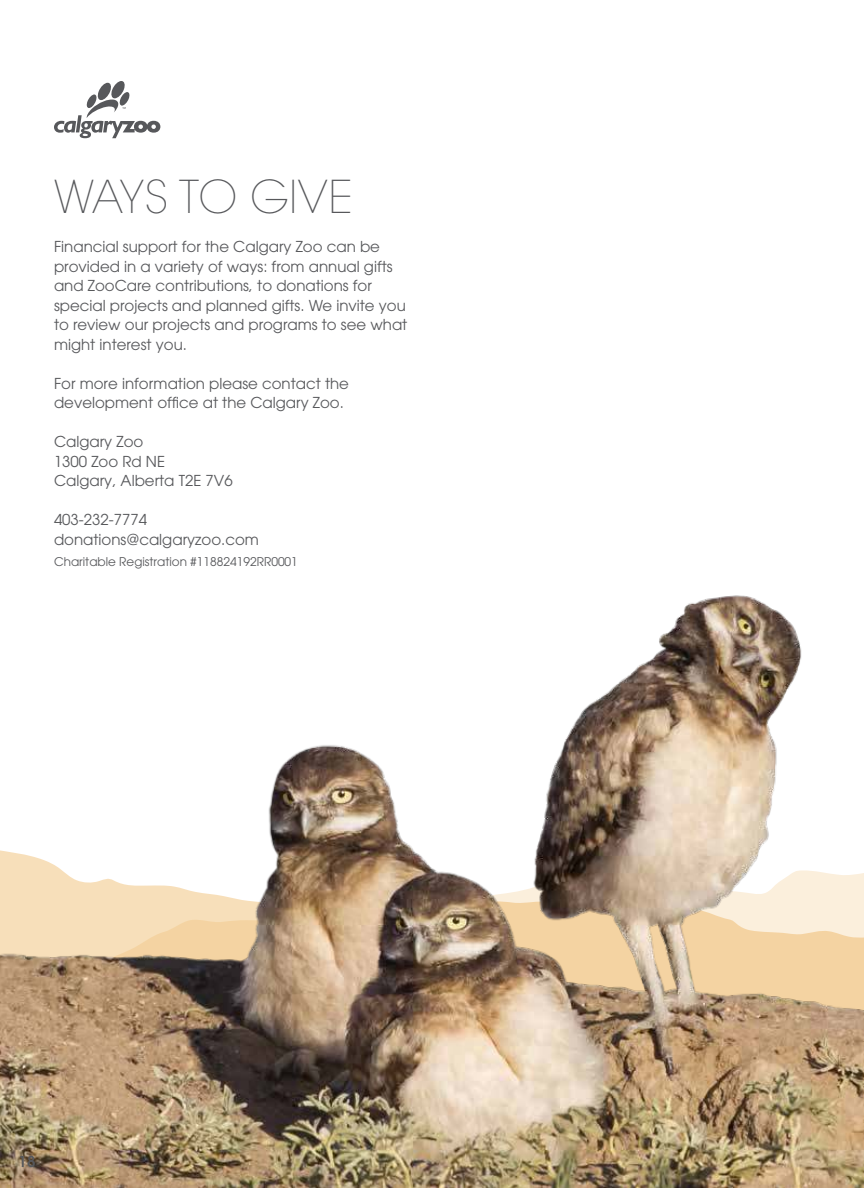
<style>
.page{position:relative;width:864px;height:1188px;background:#fff}
.page>*{position:absolute;margin:0;border:0;box-sizing:border-box;transform-origin:0 0}
.t1{font:200 45px "Avant Garde";letter-spacing:.01em;color:#57585b}
.t2{font:15px/19.5px "Avant Garde";color:#57585b}
.t3{font:600 15px "Avant Garde";color:#57585b}
.t4{font:12px "Avant Garde";color:#57585b}
</style>
<div class="page">
<img style="left:0;top:595px;width:864px;height:593px">
<svg style="left:54px;top:81px;width:106px;height:57px"></svg>
<h1 class="t1" style="left:54px;top:179px;width:301px">WAYS TO GIVE</h1>
<p class="t2" style="left:54px;top:238px;width:355px">Financial support for the Calgary Zoo can be provided in a variety of ways: from annual gifts and ZooCare contributions, to donations for special projects and planned gifts. We invite you to review our projects and programs to see what might interest you.</p>
<p class="t2" style="left:54px;top:374px;width:297px">For more information please contact the development office at the Calgary Zoo.</p>
<p class="t2" style="left:54px;top:433px;width:180px">Calgary Zoo<br>1300 Zoo Rd NE<br>Calgary, Alberta T2E 7V6</p>
<p class="t2" style="left:54px;top:511px;width:207px">403-232-7774 donations@calgaryzoo.com</p>
<p class="t4" style="left:54px;top:556px;width:245px">Charitable Registration #118824192RR0001</p>
<p class="t3" style="left:19px;top:1154px;width:18px">18</p>
</div>
